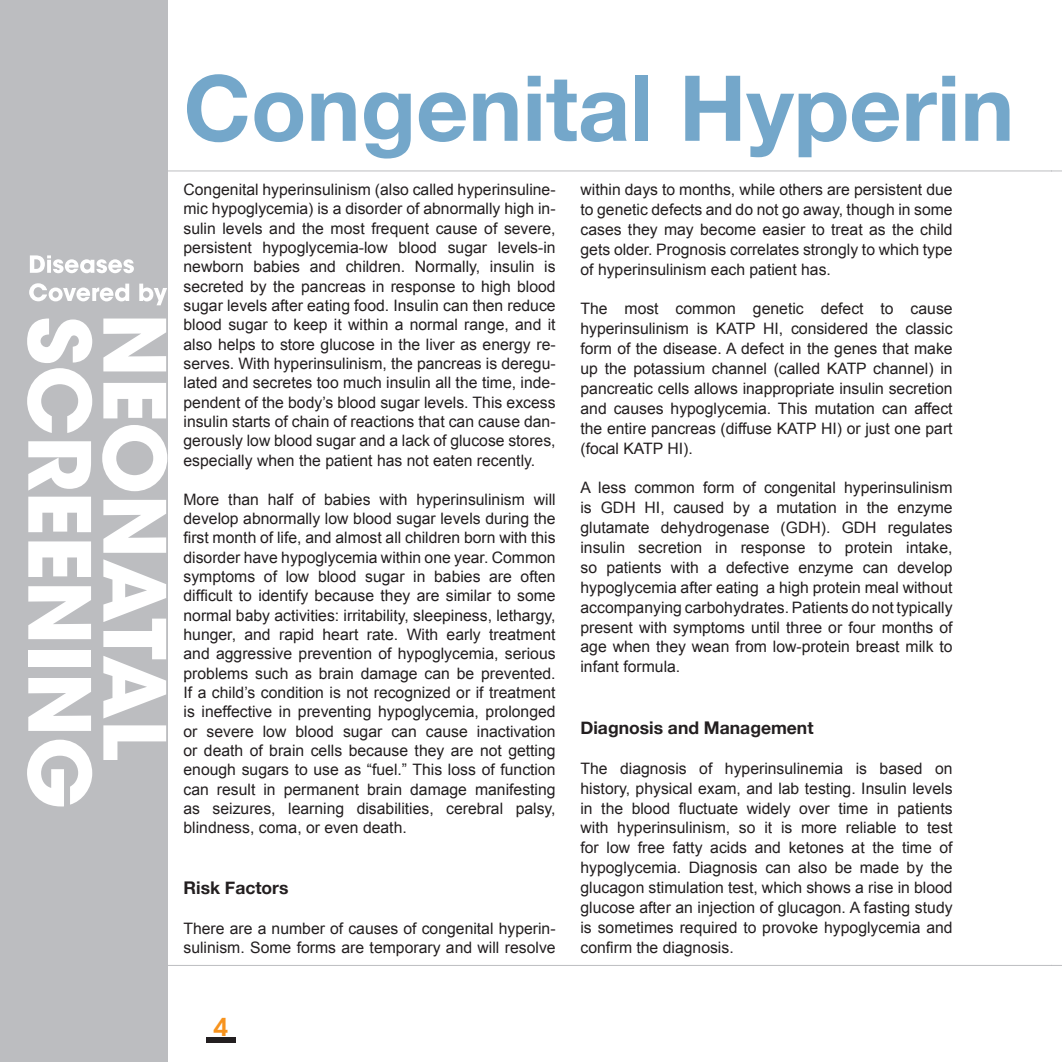
<style>
.page{position:relative;width:1062px;height:1062px;background:#fff}
.page>*{position:absolute;margin:0;border:0;box-sizing:border-box;transform-origin:0 0}
.t1{font:700 91px "Helvetica Neue";color:#74a7ca}
.t2{font:600 24.5px "ITC Avant Garde Std";color:#f7931d}
.t3{font:700 17.5px "Helvetica Neue";color:#231f20}
.txt{font:15.75px/19.2px "Arial";color:#231f20;text-align:justify}
</style>
<div class="page">
<div style="left:206px;top:1037px;width:30px;height:5px;background:#231f20"></div>
<div style="left:0;top:0;width:167px;height:1061px;background:#bcbdc0"></div>
<svg style="left:103px;top:318px;width:63px;height:53px"></svg>
<svg style="left:103px;top:383px;width:63px;height:35px"></svg>
<svg style="left:102px;top:425px;width:65px;height:66px"></svg>
<svg style="left:103px;top:500px;width:63px;height:53px"></svg>
<svg style="left:103px;top:559px;width:63px;height:159px"></svg>
<svg style="left:103px;top:725px;width:63px;height:35px"></svg>
<svg style="left:27px;top:318px;width:65px;height:115px"></svg>
<svg style="left:28px;top:441px;width:63px;height:49px"></svg>
<svg style="left:28px;top:496px;width:63px;height:36px"></svg>
<svg style="left:28px;top:541px;width:63px;height:36px"></svg>
<svg style="left:28px;top:586px;width:63px;height:53px"></svg>
<div style="left:28px;top:650px;width:63px;height:16px;background:#fff"></div>
<svg style="left:28px;top:678px;width:63px;height:53px"></svg>
<svg style="left:27px;top:739px;width:65px;height:67px"></svg>
<svg style="left:30px;top:255px;width:104px;height:18px"></svg>
<svg style="left:29px;top:283px;width:100px;height:18px"></svg>
<svg style="left:139px;top:283px;width:28px;height:22px"></svg>
<p class="t1" style="left:183px;top:37px;width:832px">Congenital Hyperin</p>
<p class="txt" style="left:183px;top:180px;width:374px">Congenital hyperinsulinism (also called hyperinsuline&shy;mic hypoglycemia) is a disorder of abnormally high in&shy;sulin levels and the most frequent cause of severe, persistent hypoglycemia-low blood sugar levels-in newborn babies and children. Normally, insulin is secreted by the pancreas in response to high blood sugar levels after eating food. Insulin can then reduce blood sugar to keep it within a normal range, and it also helps to store glucose in the liver as energy re&shy;serves. With hyperinsulinism, the pancreas is deregu&shy;lated and secretes too much insulin all the time, inde&shy;pendent of the body’s blood sugar levels. This excess insulin starts of chain of reactions that can cause dan&shy;gerously low blood sugar and a lack of glucose stores, especially when the patient has not eaten recently.</p>
<p class="txt" style="left:183px;top:489px;width:374px">More than half of babies with hyperinsulinism will develop abnormally low blood sugar levels during the first month of life, and almost all children born with this disorder have hypoglycemia within one year. Common symptoms of low blood sugar in babies are often difficult to identify because they are similar to some normal baby activities: irritability, sleepiness, lethargy, hunger, and rapid heart rate. With early treatment and aggressive prevention of hypoglycemia, serious problems such as brain damage can be prevented.<br>If a child’s condition is not recognized or if treatment is ineffective in preventing hypoglycemia, prolonged or severe low blood sugar can cause inactivation or death of brain cells because they are not getting enough sugars to use as “fuel.” This loss of function can result in permanent brain damage manifesting as seizures, learning disabilities, cerebral palsy, blindness, coma, or even death.</p>
<p class="t3" style="left:183px;top:874px;width:106px">Risk Factors</p>
<p class="txt" style="left:183px;top:918px;width:374px">There are a number of causes of congenital hyperin&shy;sulinism. Some forms are temporary and will resolve</p>
<h2 class="t2" style="left:214px;top:1011px;width:16px">4</h2>
<p class="txt" style="left:580px;top:180px;width:374px;line-height:19.9px">within days to months, while others are persistent due to genetic defects and do not go away, though in some cases they may become easier to treat as the child gets older. Prognosis correlates strongly to which type of hyperinsulinism each patient has.</p>
<p class="txt" style="left:580px;top:299px;width:374px;line-height:19.9px">The most common genetic defect to cause hyperinsulinism is KATP HI, considered the classic form of the disease. A defect in the genes that make up the potassium channel (called KATP channel) in pancreatic cells allows inappropriate insulin secretion and causes hypoglycemia. This mutation can affect the entire pancreas (diffuse KATP HI) or just one part (focal KATP HI).</p>
<p class="txt" style="left:580px;top:478px;width:374px;line-height:19.9px">A less common form of congenital hyperinsulinism is GDH HI, caused by a mutation in the enzyme glutamate dehydrogenase (GDH). GDH regulates insulin secretion in response to protein intake, so patients with a defective enzyme can develop hypoglycemia after eating a high protein meal without accompanying carbohydrates. Patients do not typically present with symptoms until three or four months of age when they wean from low-protein breast milk to infant formula.</p>
<p class="t3" style="left:580px;top:714px;width:234px">Diagnosis and Management</p>
<p class="txt" style="left:580px;top:758px;width:374px;line-height:19.9px">The diagnosis of hyperinsulinemia is based on history, physical exam, and lab testing. Insulin levels in the blood fluctuate widely over time in patients with hyperinsulinism, so it is more reliable to test for low free fatty acids and ketones at the time of hypoglycemia. Diagnosis can also be made by the glucagon stimulation test, which shows a rise in blood glucose after an injection of glucagon. A fasting study is sometimes required to provoke hypoglycemia and confirm the diagnosis.</p>
</div>
